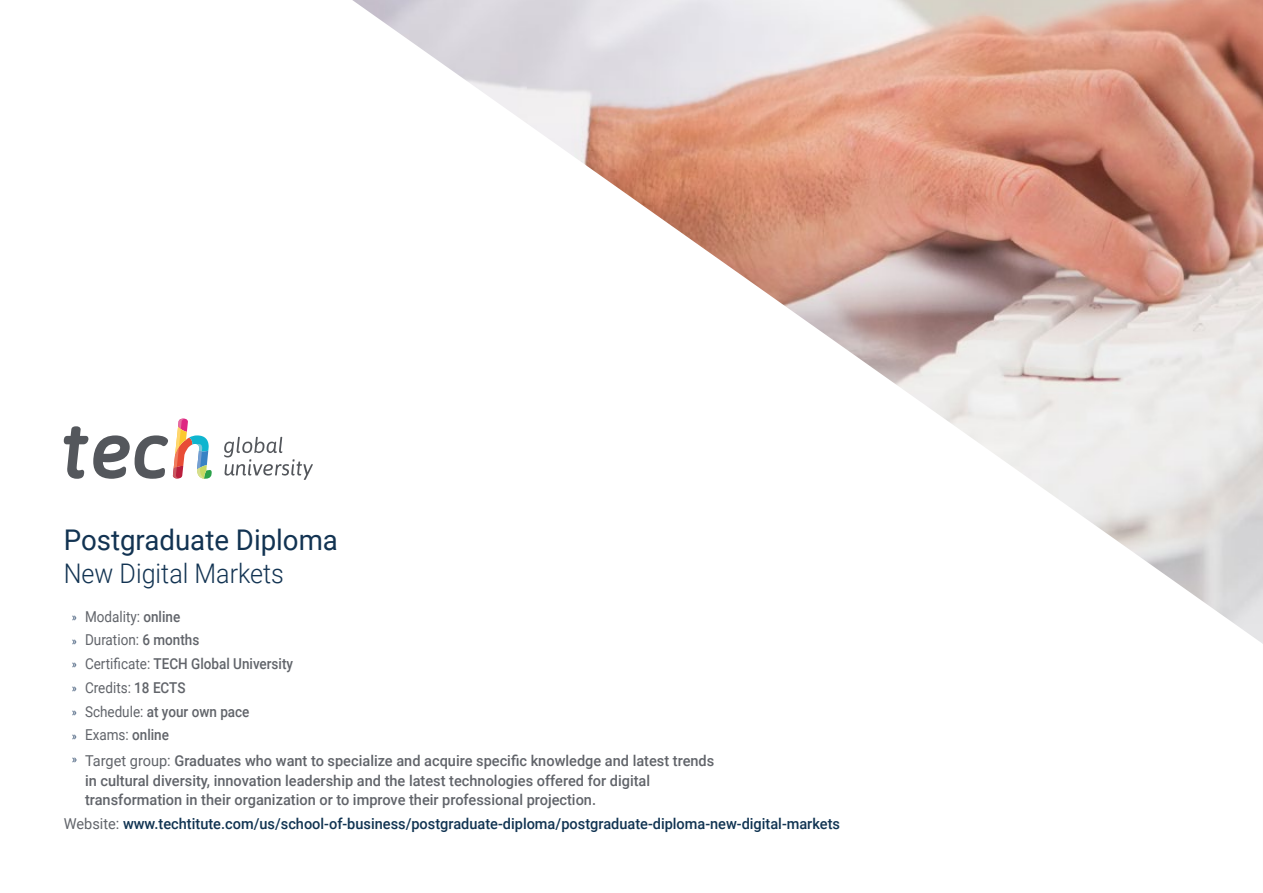
<style>
.page{position:relative;width:1263px;height:893px;background:#fff}
.page>*{position:absolute;margin:0;border:0;box-sizing:border-box;transform-origin:0 0}
.t1{font:28.5px "Roboto";color:#123352}
.t2{font:300 27px "Roboto";color:#123352;scale:.93 1}
.t3{font:500 15px/19.5px "Roboto";color:#61646a}
.t4{font:500 15px/23.7px "Roboto";color:#61646a;scale:.9 1}
.t5{font:500 15px "Roboto";color:#113452}
.s1{font-family:"Myriad Pro";font-weight:400;font-size:12px;color:#17355b}
.s2{font-weight:400}
.s3{font-weight:400;color:#61646a}
</style>
<div class="page">
<img style="left:352px;top:0;width:911px;height:644px">
<svg style="left:224px;top:437px;width:89px;height:43px"></svg>
<svg style="left:64px;top:419px;width:148px;height:60px"></svg>
<h1 class="t1" style="left:64px;top:520px;width:276px">Postgraduate Diploma</h1>
<h2 class="t2" style="left:64px;top:555px;width:238px">New Digital Markets</h2>
<p class="t4" style="left:72px;top:604px;width:247px"><span class="s1">»</span> <span class="s2">Modality:</span> online<br><span class="s1">»</span> <span class="s2">Duration:</span> 6 months<br><span class="s1">»</span> <span class="s2">Certificate:</span> TECH Global University <span class="s1">»</span> <span class="s2">Credits:</span> 18 ECTS<br><span class="s1">»</span> <span class="s2">Schedule:</span> at your own pace<br><span class="s1">»</span> <span class="s2">Exams:</span> online</p>
<p class="t3" style="left:85px;top:751px;width:631px;text-indent:-13px"><sup>»</sup> <span class="s2">Target group:</span> Graduates who want to specialize and acquire specific knowledge and latest trends in cultural diversity, innovation leadership and the latest technologies offered for digital transformation in their organization or to improve their professional projection.</p>
<p class="t5" style="left:64px;top:813px;width:778px"><span class="s3">Website:</span> www.techtitute.com/us/school-of-business/postgraduate-diploma/postgraduate-diploma-new-digital-markets</p>
</div>
